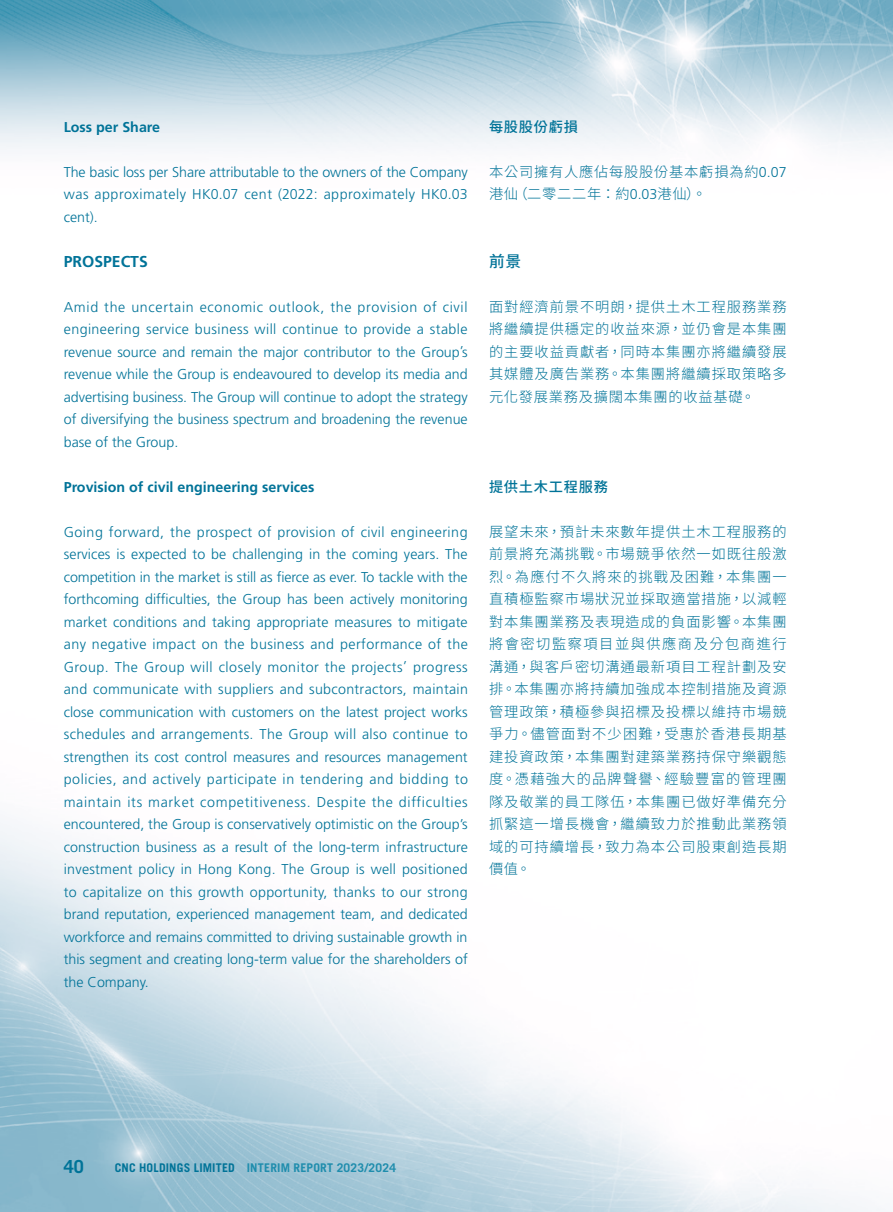
<style>
.page{position:relative;width:893px;height:1212px;background:#fff}
.page>*{position:absolute;margin:0;border:0;box-sizing:border-box;transform-origin:0 0}
.t1{font:700 18px "Trade Gothic LT Std";color:#007398}
.Heading_1{font:700 15.75px "Frutiger LT Std";color:#007398}
.C_Heading_1{font:500 15.75px "Source Han Sans TC";color:#007398}
.Body_Text{font:300 14.25px/22.5px "Frutiger LT Std";color:#007398;text-align:justify}
.C_Body_Text{font:300 14.25px/22.5px "Source Han Sans TC";letter-spacing:.065em;color:#007398;text-align:justify}
.Heading_2{font:700 14.25px "Frutiger LT Std";color:#007398}
.C_Heading_2{font:500 14.25px "Source Han Sans TC";letter-spacing:.05em;color:#007398}
.t2{font:700 12px "Trade Gothic LT Std";letter-spacing:.02em;color:#1f8dad}
.s1{font-family:"Frutiger LT Std"}
.s2{color:#007398}
</style>
<div class="page">
<img style="left:0;top:0;width:893px;height:1212px">
<p class="Heading_2" style="left:64px;top:118px;width:98px">Loss per Share</p>
<p class="Body_Text" style="left:64px;top:161px;width:406px">The basic loss per Share attributable to the owners of the Company was approximately HK0.07 cent (2022: approximately HK0.03 cent).</p>
<p class="Heading_1" style="left:64px;top:252px;width:86px">PROSPECTS</p>
<p class="Body_Text" style="left:64px;top:296px;width:405px">Amid the uncertain economic outlook, the provision of civil engineering service business will continue to provide a stable revenue source and remain the major contributor to the Group’s revenue while the Group is endeavoured to develop its media and advertising business. The Group will continue to adopt the strategy of diversifying the business spectrum and broadening the revenue base of the Group.</p>
<p class="Heading_2" style="left:64px;top:478px;width:252px">Provision of civil engineering services</p>
<p class="Body_Text" style="left:64px;top:521px;width:406px">Going forward, the prospect of provision of civil engineering services is expected to be challenging in the coming years. The competition in the market is still as fierce as ever. To tackle with the forthcoming difficulties, the Group has been actively monitoring market conditions and taking appropriate measures to mitigate any negative impact on the business and performance of the Group. The Group will closely monitor the projects’ progress and communicate with suppliers and subcontractors, maintain close communication with customers on the latest project works schedules and arrangements. The Group will also continue to strengthen its cost control measures and resources management policies, and actively participate in tendering and bidding to maintain its market competitiveness. Despite the difficulties encountered, the Group is conservatively optimistic on the Group’s construction business as a result of the long-term infrastructure investment policy in Hong Kong. The Group is well positioned to capitalize on this growth opportunity, thanks to our strong brand reputation, experienced management team, and dedicated workforce and remains committed to driving sustainable growth in this segment and creating long-term value for the shareholders of the Company.</p>
<p class="C_Heading_2" style="left:489px;top:118px;width:91px">每股股份虧損</p>
<p class="C_Body_Text" style="left:489px;top:160px;width:299px">本公司擁有人應佔每股股份基本虧損為約<span class="s1">0.07</span>港仙（二零二二年：約<span class="s1">0.03</span>港仙）。</p>
<p class="C_Heading_1" style="left:489px;top:252px;width:34px">前景</p>
<p class="C_Body_Text" style="left:489px;top:295px;width:299px">面對經濟前景不明朗，提供土木工程服務業務將繼續提供穩定的收益來源，並仍會是本集團的主要收益貢獻者，同時本集團亦將繼續發展其媒體及廣告業務。本集團將繼續採取策略多元化發展業務及擴闊本集團的收益基礎。</p>
<p class="C_Heading_2" style="left:489px;top:478px;width:120px">提供土木工程服務</p>
<p class="C_Body_Text" style="left:489px;top:520px;width:299px">展望未來，預計未來數年提供土木工程服務的前景將充滿挑戰。市場競爭依然一如既往般激烈。為應付不久將來的挑戰及困難，本集團一直積極監察市場狀況並採取適當措施，以減輕對本集團業務及表現造成的負面影響。本集團將會密切監察項目並與供應商及分包商進行溝通，與客戶密切溝通最新項目工程計劃及安排。本集團亦將持續加強成本控制措施及資源管理政策，積極參與招標及投標以維持市場競爭力。儘管面對不少困難，受惠於香港長期基建投資政策，本集團對建築業務持保守樂觀態度。憑藉強大的品牌聲譽、經驗豐富的管理團隊及敬業的員工隊伍，本集團已做好準備充分抓緊這一增長機會，繼續致力於推動此業務領域的可持續增長，致力為本公司股東創造長期價值。</p>
<p class="t1" style="left:64px;top:1155px;width:22px">40</p>
<p class="t2" style="left:115px;top:1160px;width:283px"><span class="s2">CNC HOLDINGS LIMITED</span> INTERIM REPORT 2023/2024</p>
</div>
